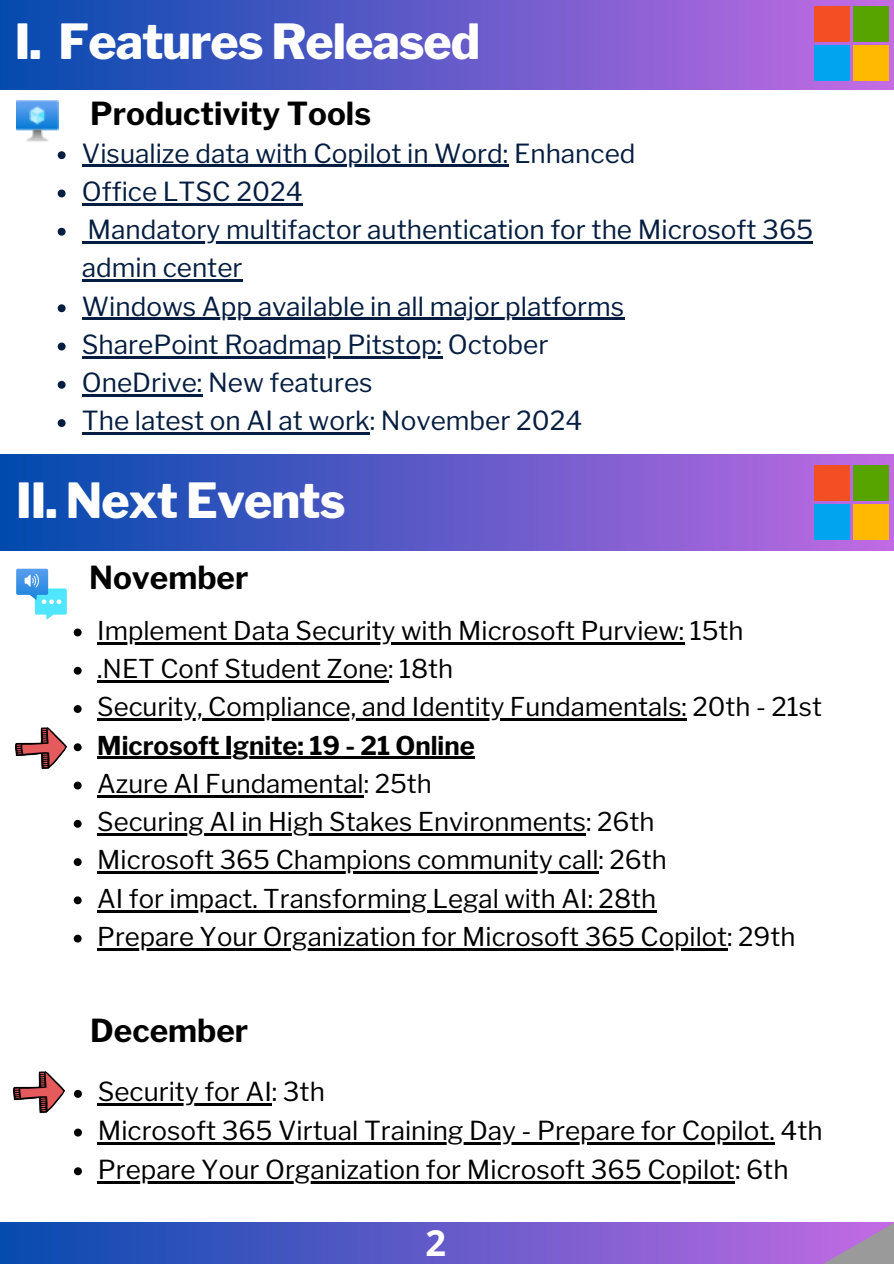
<style>
.page{position:relative;width:894px;height:1264px;background:#fff}
.page>*{position:absolute;margin:0;border:0;box-sizing:border-box;transform-origin:0 0}
.t1{font:800 48px "Libre Franklin";letter-spacing:-.02em;color:#fff}
.t2{font:700 36.15px "Open Sans";color:#fff}
.t3{font:700 31.5px "Libre Franklin";color:#000}
.t4{font:26.1px/38.2px "Libre Franklin";color:#051d40}
.t5{font:25.95px "Libre Franklin";color:#000}
.t6{font:25.65px "Libre Franklin";color:#000}
.t7{font:700 25.65px "Libre Franklin";color:#000}
</style>
<div class="page">
<div style="left:0;top:0;width:893px;height:90px;background:linear-gradient(to right,#0549b0,#c36edf)"></div>
<svg style="left:0;top:1222px;width:748px;height:41px;background:#5558c4"></svg>
<svg style="left:748px;top:1222px;width:145px;height:41px;background:#ab73cf"></svg>
<img style="left:16px;top:100px;width:43px;height:42px">
<div style="left:813px;top:6px;width:36px;height:36px;background:#f25022"></div>
<div style="left:852px;top:6px;width:36px;height:36px;background:#57a300"></div>
<div style="left:813px;top:45px;width:36px;height:35px;background:#00a4ef"></div>
<div style="left:852px;top:45px;width:36px;height:35px;background:#ffb900"></div>
<div style="left:0;top:454px;width:893px;height:96px;background:linear-gradient(to right,#0049b0,#c06bdd)"></div>
<div style="left:813px;top:465px;width:36px;height:35px;background:#f25022"></div>
<div style="left:852px;top:465px;width:36px;height:35px;background:#57a300"></div>
<div style="left:813px;top:504px;width:36px;height:35px;background:#00a4ef"></div>
<div style="left:852px;top:504px;width:36px;height:35px;background:#ffb900"></div>
<svg style="left:16px;top:568px;width:51px;height:51px"></svg>
<img style="left:15px;top:727px;width:52px;height:42px">
<svg style="left:58px;top:151px;width:8px;height:8px"></svg>
<hr style="left:82px;top:165px;width:426px;height:2px;background:#051d40">
<svg style="left:58px;top:189px;width:8px;height:8px"></svg>
<hr style="left:82px;top:203px;width:220px;height:2px;background:#051d40">
<svg style="left:58px;top:228px;width:8px;height:8px"></svg>
<hr style="left:87px;top:241px;width:726px;height:2px;background:#051d40">
<hr style="left:82px;top:279px;width:160px;height:3px;background:#051d40">
<svg style="left:58px;top:304px;width:8px;height:8px"></svg>
<hr style="left:82px;top:318px;width:542px;height:2px;background:#051d40">
<svg style="left:58px;top:342px;width:8px;height:8px"></svg>
<hr style="left:82px;top:356px;width:360px;height:2px;background:#051d40">
<svg style="left:58px;top:381px;width:8px;height:8px"></svg>
<hr style="left:82px;top:394px;width:120px;height:2px;background:#051d40">
<svg style="left:58px;top:419px;width:8px;height:8px"></svg>
<hr style="left:82px;top:432px;width:288px;height:3px;background:#051d40">
<svg style="left:74px;top:628px;width:8px;height:8px"></svg>
<hr style="left:97px;top:642px;width:587px;height:2px;background:#000">
<svg style="left:74px;top:666px;width:8px;height:8px"></svg>
<hr style="left:97px;top:680px;width:291px;height:2px;background:#000">
<svg style="left:74px;top:705px;width:8px;height:8px"></svg>
<hr style="left:97px;top:718px;width:589px;height:2px;background:#000">
<svg style="left:74px;top:743px;width:8px;height:8px"></svg>
<hr style="left:97px;top:756px;width:207px;height:3px;background:#000">
<hr style="left:304px;top:756px;width:170px;height:3px;background:#000">
<svg style="left:74px;top:781px;width:8px;height:8px"></svg>
<hr style="left:97px;top:795px;width:266px;height:2px;background:#000">
<svg style="left:74px;top:819px;width:8px;height:8px"></svg>
<hr style="left:97px;top:833px;width:489px;height:2px;background:#000">
<svg style="left:74px;top:858px;width:8px;height:8px"></svg>
<hr style="left:97px;top:871px;width:501px;height:2px;background:#000">
<svg style="left:74px;top:896px;width:8px;height:8px"></svg>
<hr style="left:97px;top:909px;width:496px;height:3px;background:#000">
<hr style="left:593px;top:909px;width:63px;height:3px;background:#000">
<svg style="left:74px;top:934px;width:8px;height:8px"></svg>
<hr style="left:97px;top:948px;width:630px;height:2px;background:#000">
<svg style="left:74px;top:1089px;width:8px;height:8px"></svg>
<hr style="left:98px;top:1103px;width:174px;height:2px;background:#000">
<svg style="left:74px;top:1128px;width:8px;height:8px"></svg>
<hr style="left:98px;top:1142px;width:676px;height:2px;background:#000">
<svg style="left:74px;top:1167px;width:8px;height:8px"></svg>
<hr style="left:98px;top:1180px;width:636px;height:3px;background:#000">
<img style="left:13px;top:1071px;width:52px;height:42px">
<p class="t1" style="left:15px;top:13px;width:467px">I. Features Released</p>
<p class="t3" style="left:90px;top:95px;width:282px">Productivity Tools</p>
<h2 class="t4" style="left:82px;top:134px;width:555px">Visualize data with Copilot in Word: Enhanced</h2>
<p class="t4" style="left:82px;top:172px;width:222px">Office LTSC 2024</p>
<p class="t4" style="left:82px;top:210px;width:732px">Mandatory multifactor authentication for the Microsoft 365 admin center<br>Windows App available in all major platforms</p>
<p class="t4" style="left:82px;top:325px;width:468px">SharePoint Roadmap Pitstop: October</p>
<p class="t4" style="left:82px;top:363px;width:292px">OneDrive: New features</p>
<p class="t4" style="left:82px;top:402px;width:502px">The latest on AI at work: November 2024</p>
<p class="t1" style="left:16px;top:472px;width:331px">II. Next Events</p>
<p class="t3" style="left:89px;top:559px;width:161px">November</p>
<h2 class="t6" style="left:97px;top:615px;width:647px">Implement Data Security with Microsoft Purview: 15th</h2>
<p class="t6" style="left:97px;top:653px;width:357px">.NET Conf Student Zone: 18th</p>
<p class="t6" style="left:97px;top:691px;width:726px">Security, Compliance, and Identity Fundamentals: 20th - 21st</p>
<p class="t7" style="left:97px;top:729px;width:379px">Microsoft Ignite: 19 - 21 Online</p>
<p class="t6" style="left:97px;top:768px;width:336px">Azure AI Fundamental: 25th</p>
<p class="t6" style="left:97px;top:806px;width:558px">Securing AI in High Stakes Environments: 26th</p>
<p class="t6" style="left:97px;top:844px;width:571px">Microsoft 365 Champions community call: 26th</p>
<p class="t6" style="left:97px;top:882px;width:560px">AI for impact. Transforming Legal with AI: 28th</p>
<p class="t6" style="left:97px;top:921px;width:699px">Prepare Your Organization for Microsoft 365 Copilot: 29th</p>
<p class="t3" style="left:90px;top:1011px;width:159px">December</p>
<p class="t5" style="left:98px;top:1076px;width:228px">Security for AI: 3th</p>
<h2 class="t5" style="left:98px;top:1114px;width:726px">Microsoft 365 Virtual Training Day - Prepare for Copilot. 4th</h2>
<p class="t5" style="left:98px;top:1153px;width:692px">Prepare Your Organization for Microsoft 365 Copilot: 6th</p>
<p class="t2" style="left:425px;top:1217px;width:22px">2</p>
</div>
